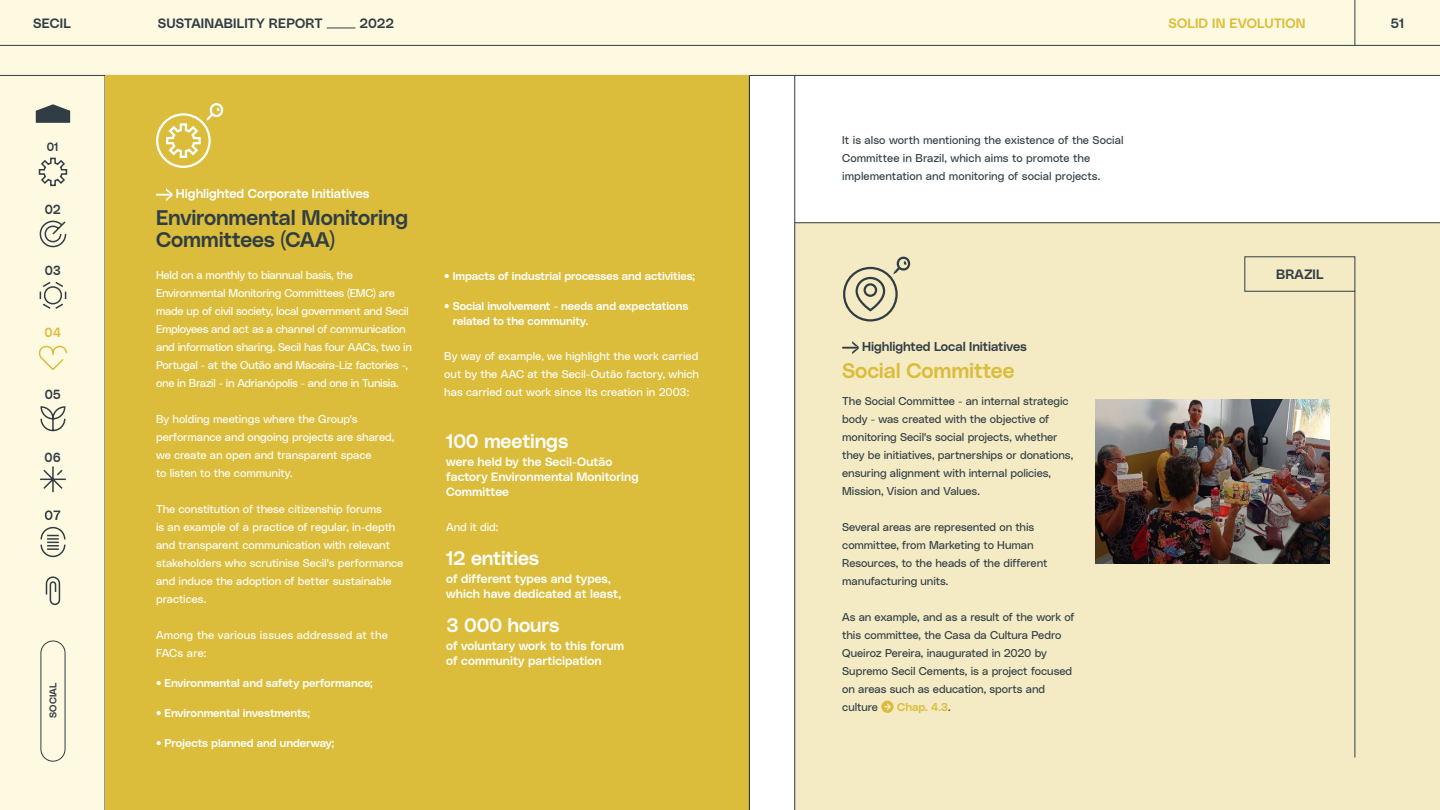
<style>
.page{position:relative;width:1440px;height:810px;background:#fff}
.page>*{position:absolute;margin:0;border:0;box-sizing:border-box;transform-origin:0 0}
.t1{font:21px/22.5px "Poly Sans Median";letter-spacing:-.005em;color:#303d44}
.t2{font:21px "Poly Sans Median";letter-spacing:-.005em;color:#dbbd3b}
.t3{font:19.5px "Poly Sans Median";letter-spacing:-.01em;color:#fff}
.t4{font:13.5px "Poly Sans Median";letter-spacing:.01em;color:#303d44}
.t5{font:13.5px "Poly Sans Median";letter-spacing:.015em;color:#dbbd3b}
.t6{font:13.2px "Poly Sans Median";color:#303d44;scale:.94 1}
.t7{font:13.2px "Poly Sans Median";color:#dbbd3b;scale:.94 1}
.t8{font:12.75px "Poly Sans Median";letter-spacing:-.005em;color:#fff}
.t9{font:12.75px "Poly Sans Median";letter-spacing:-.005em;color:#303d44}
.t10{font:12px/15px "Poly Sans Median";letter-spacing:.005em;color:#fff}
.t11{font:12px "Poly Sans Median";color:#303d44;scale:.94 1}
.t12{font:11.25px/18px "Poly Sans Neutral";letter-spacing:-.015em;color:#fff}
.t13{font:11.25px/18px "Poly Sans Neutral";letter-spacing:-.005em;color:#303d44}
.t14{font:11.25px/15px "Poly Sans Median";letter-spacing:-.005em;color:#fff}
.t15{font:11.25px/18px "Poly Sans Neutral";letter-spacing:.015em;color:#fff}
.t16{font:11.25px "Poly Sans Median";color:#dbbd3b}
.t17{font:9.75px "Poly Sans Median";letter-spacing:.005em;color:#303d44}
.s1{font-family:"Poly Sans Neutral";color:#303d44}
</style>
<div class="page">
<div style="left:105px;top:0;width:1335px;height:75px;background:#fefae2"></div>
<div style="left:0;top:0;width:105px;height:810px;background:#fefae2"></div>
<hr style="left:0;top:45px;width:1440px;height:1px;background:#303d44">
<hr style="left:0;top:75px;width:1440px;height:1px;background:#303d44">
<hr style="left:1355px;top:0;width:1px;height:45px;background:#303d44">
<svg style="left:327px;top:28px;width:28px;height:1px"></svg>
<div style="left:41px;top:641px;width:24px;height:120px;border:1px solid #303d44;border-radius:12px"></div>
<svg style="left:36px;top:104px;width:34px;height:19px"></svg>
<svg style="left:38px;top:157px;width:30px;height:30px"></svg>
<svg style="left:46px;top:576px;width:14px;height:29px"></svg>
<svg style="left:38px;top:345px;width:30px;height:25px"></svg>
<svg style="left:39px;top:220px;width:28px;height:28px"></svg>
<svg style="left:40px;top:466px;width:26px;height:27px"></svg>
<svg style="left:39px;top:281px;width:28px;height:28px"></svg>
<svg style="left:40px;top:406px;width:26px;height:26px"></svg>
<svg style="left:45px;top:510px;width:15px;height:10px"></svg>
<svg style="left:40px;top:526px;width:26px;height:32px"></svg>
<div style="left:794px;top:223px;width:646px;height:587px;background:#f4ebc4"></div>
<div style="left:105px;top:76px;width:645px;height:734px;background:#dbbd3b"></div>
<svg style="left:156px;top:188px;width:17px;height:13px"></svg>
<div style="left:156px;top:113px;width:55px;height:55px;border:2px solid #fff;border-radius:50%"></div>
<svg style="left:165px;top:103px;width:59px;height:56px"></svg>
<svg style="left:842px;top:341px;width:17px;height:13px"></svg>
<svg style="left:881px;top:701px;width:13px;height:12px"></svg>
<svg style="left:884px;top:703px;width:6px;height:7px"></svg>
<hr style="left:795px;top:223px;width:645px;height:1px;background:#303d44">
<img style="left:1096px;top:399px;width:234px;height:165px">
<hr style="left:749px;top:75px;width:1px;height:735px;background:#303d44">
<hr style="left:795px;top:75px;width:1px;height:735px;background:#303d44">
<div style="left:843px;top:267px;width:55px;height:55px;border:2px solid #303d44;border-radius:50%"></div>
<svg style="left:893px;top:256px;width:18px;height:19px"></svg>
<svg style="left:855px;top:276px;width:31px;height:36px"></svg>
<hr style="left:1355px;top:291px;width:1px;height:467px;background:#303d44">
<p class="t4" style="left:33px;top:13px;width:39px">SECIL</p>
<p class="t4" style="left:158px;top:13px;width:166px">SUSTAINABILITY REPORT</p>
<p class="t4" style="left:360px;top:13px;width:36px">2022</p>
<p class="t5" style="left:1169px;top:13px;width:138px">SOLID IN EVOLUTION</p>
<p class="t4" style="left:1390px;top:13px;width:15px">51</p>
<p class="t11" style="left:47px;top:137px;width:14px">01</p>
<p class="t6" style="left:45px;top:199px;width:19px">02</p>
<p class="t6" style="left:45px;top:260px;width:19px">03</p>
<p class="t7" style="left:45px;top:322px;width:19px">04</p>
<p class="t6" style="left:45px;top:384px;width:19px">05</p>
<p class="t6" style="left:45px;top:447px;width:19px">06</p>
<p class="t17" style="left:45px;top:718px;width:37px;rotate:-90deg">SOCIAL</p>
<p class="t8" style="left:176px;top:184px;width:195px">Highlighted Corporate Initiatives</p>
<h1 class="t1" style="left:156px;top:204px;width:254px">Environmental Monitoring<br>Committees (CAA)</h1>
<p class="t12" style="left:156px;top:265px;width:257px">Held on a monthly to biannual basis, the Environmental Monitoring Committees (EMC) are made up of civil society, local government and Secil Employees and act as a channel of communication and information sharing. Secil has four AACs, two in Portugal - at the Outão and Maceira-Liz factories -, one in Brazil - in Adrianópolis - and one in Tunisia.</p>
<p class="t12" style="left:156px;top:409px;width:240px">By holding meetings where the Group's performance and ongoing projects are shared, we create an open and transparent space<br>to listen to the community.</p>
<p class="t12" style="left:156px;top:499px;width:249px">The constitution of these citizenship forums<br>is an example of a practice of regular, in-depth and transparent communication with relevant stakeholders who scrutinise Secil's performance and induce the adoption of better sustainable practices.</p>
<p class="t15" style="left:156px;top:625px;width:233px">Among the various issues addressed at the<br>FACs are:</p>
<p class="t14" style="left:156px;top:674px;width:218px">• Environmental and safety performance;</p>
<p class="t14" style="left:156px;top:704px;width:155px">• Environmental investments;</p>
<p class="t14" style="left:156px;top:734px;width:180px">• Projects planned and underway;</p>
<p class="t14" style="left:444px;top:267px;width:252px">• Impacts of industrial processes and activities;</p>
<p class="t14" style="left:453px;top:297px;width:237px;text-indent:-9px">• Social involvement - needs and expectations related to the community.</p>
<p class="t12" style="left:444px;top:346px;width:256px;text-align:justify">By way of example, we highlight the work carried out by the AAC at the Secil-Outão factory, which has carried out work since its creation in 2003:</p>
<h2 class="t3" style="left:446px;top:426px;width:124px">100 meetings</h2>
<p class="t10" style="left:446px;top:454px;width:194px">were held by the Secil-Outão factory Environmental Monitoring<br>Committee</p>
<p class="t12" style="left:446px;top:517px;width:54px">And it did:</p>
<h2 class="t3" style="left:446px;top:543px;width:95px">12 entities</h2>
<p class="t10" style="left:446px;top:570px;width:177px">of different types and types, which have dedicated at least,</p>
<h2 class="t3" style="left:446px;top:610px;width:115px">3 000 hours</h2>
<p class="t10" style="left:446px;top:637px;width:179px">of voluntary work to this forum of community participation</p>
<p class="t13" style="left:842px;top:130px;width:283px">It is also worth mentioning the existence of the Social<br>Committee in Brazil, which aims to promote the implementation and monitoring of social projects.</p>
<p class="t9" style="left:862px;top:337px;width:166px">Highlighted Local Initiatives</p>
<h1 class="t2" style="left:842px;top:354px;width:174px">Social Committee</h1>
<p class="t13" style="left:842px;top:391px;width:233px">The Social Committee - an internal strategic body - was created with the objective of monitoring Secil's social projects, whether they be initiatives, partnerships or donations, ensuring alignment with internal policies, Mission, Vision and Values.</p>
<p class="t13" style="left:842px;top:517px;width:207px">Several areas are represented on this committee, from Marketing to Human Resources, to the heads of the different manufacturing units.</p>
<p class="t13" style="left:842px;top:607px;width:234px">As an example, and as a result of the work of this committee, the Casa da Cultura Pedro Queiroz Pereira, inaugurated in 2020 by Supremo Secil Cements, is a project focused on areas such as education, sports and culture</p>
<p class="t16" style="left:897px;top:698px;width:55px">Chap. 4.3<span class="s1">.</span></p>
<p class="t4" style="left:1276px;top:264px;width:49px">BRAZIL</p>
</div>
